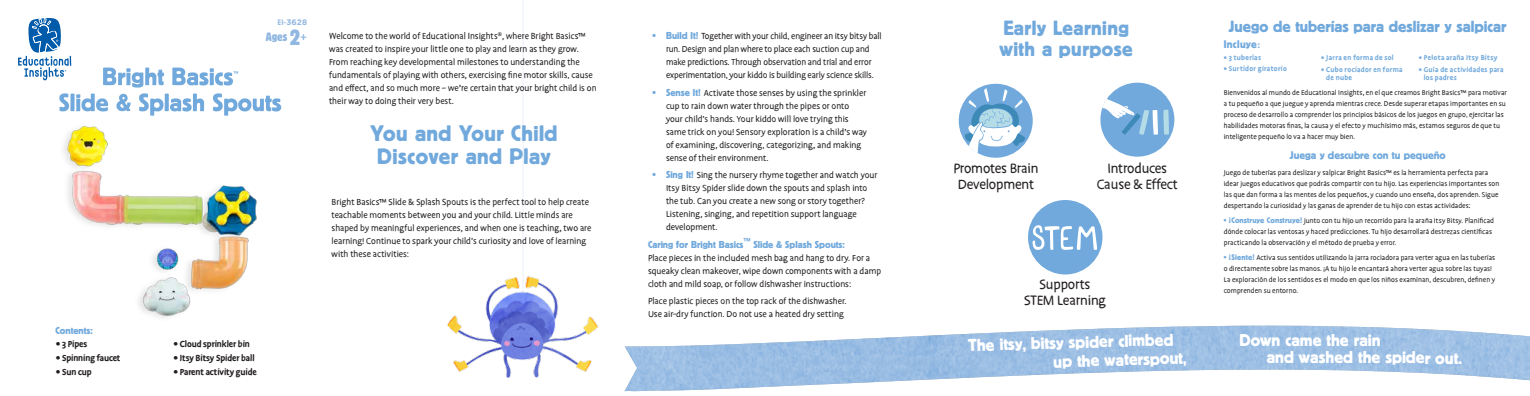
<style>
.page{position:relative;width:1530px;height:396px;background:#fff}
.page>*{position:absolute;margin:0;border:0;box-sizing:border-box;transform-origin:0 0}
.t1{font:22.2px/23.1px "Block BE";letter-spacing:.02em;color:#71a9dc;text-align:center}
.t2{font:20.4px/21px "Block BE";letter-spacing:.02em;color:#71a9dc}
.t3{font:17px/17.7px "Block BE";color:#fff}
.t4{font:16px "Block BE";color:#71a9dc}
.t5{font:15.5px/15.8px "Duper Pro";letter-spacing:-.01em;color:#231f20;text-align:center}
.t6{font:condensed 12px "Block BE";color:#90b7e1}
.t7{font:11px "Block BE";color:#71a9dc}
.t8{font:11px "Block BE";letter-spacing:.025em;color:#71a9dc}
.t9{font:10px/13px "Duper Pro";color:#231f20}
.t10{font:700 10px "Duper Pro";letter-spacing:-.01em;color:#231f20}
.t11{font:10px "Block BE";color:#71a9dc}
.t12{font:8px/11px "Duper Pro";letter-spacing:.01em;color:#231f20}
.t13{font:700 8px/8px "Duper Pro";letter-spacing:.04em;color:#71a9dc}
.t14{font:700 8px "Gotham Rounded";color:#90b7e1}
.s1{font-family:"Duper Pro";font-size:9px}
.s2{font-family:"Duper Pro"}
.s3{font-size:22px}
.s4{font-family:"Sketchnote Square";font-stretch:normal;font-size:11px}
.s5{font-family:"Block BE";color:#71a9dc}
.s6{font-size:9px}
</style>
<div class="page">
<svg style="left:18px;top:18px;width:263px;height:98px"></svg>
<hr style="left:523px;top:0;width:1px;height:294px;background:#71a9dc">
<img style="left:447px;top:250px;width:152px;height:128px">
<img style="left:624px;top:326px;width:906px;height:66px">
<img style="left:63px;top:125px;width:194px;height:193px">
<div style="left:959px;top:84px;width:74px;height:74px;background:#71a9dc;border-radius:50%"></div>
<svg style="left:964px;top:88px;width:61px;height:68px"></svg>
<div style="left:1100px;top:83px;width:74px;height:74px;background:#71a9dc;border-radius:50%"></div>
<svg style="left:1102px;top:99px;width:67px;height:36px"></svg>
<div style="left:1028px;top:200px;width:74px;height:75px;background:#71a9dc;border-radius:50%"></div>
<svg style="left:1032px;top:225px;width:65px;height:25px"></svg>
<p class="t11" style="left:56px;top:325px;width:39px">Contents:</p>
<p class="t10" style="left:56px;top:338px;width:33px">● 3 Pipes</p>
<p class="t10" style="left:56px;top:352px;width:66px">● Spinning faucet</p>
<p class="t10" style="left:56px;top:366px;width:37px">● Sun cup</p>
<p class="t10" style="left:174px;top:338px;width:78px">● Cloud sprinkler bin</p>
<p class="t10" style="left:174px;top:352px;width:83px">● Itsy Bitsy Spider ball</p>
<p class="t10" style="left:174px;top:366px;width:85px">● Parent activity guide</p>
<p class="t14" style="left:278px;top:16px;width:31px"><span class="s1">EI</span><span class="s2">-</span>3628</p>
<p class="t6" style="left:266px;top:30px;width:43px">Ages <span class="s3">2</span><span class="s4">+</span></p>
<h2 class="t2" style="left:1000px;top:17px;width:135px">Early Learning with a purpose</h2>
<p class="t9" style="left:652px;top:30px;width:231px;text-align:center"><span class="s5">• Build It!</span> Together with your child, engineer an itsy bitsy ball run. Design and plan where to place each suction cup and<br>make predictions. Through observation and trial and error experimentation, your kiddo is building early science skills.</p>
<p class="t9" style="left:666px;top:87px;width:203px;text-indent:-14px"><span class="s5">• Sense It!</span> Activate those senses by using the sprinkler cup to rain down water through the pipes or onto your child’s hands. Your kiddo will love trying this same trick on you! Sensory exploration is a child’s way of examining, discovering, categorizing, and making sense of their environment.</p>
<p class="t9" style="left:666px;top:169px;width:213px;text-indent:-14px"><span class="s5">• Sing It!</span> Sing the nursery rhyme together and watch your Itsy Bitsy Spider slide down the spouts and splash into the tub. Can you create a new song or story together?<br>Listening, singing, and repetition support language development.</p>
<p class="t11" style="left:648px;top:239px;width:199px">Caring for Bright Basics™ Slide &amp; Splash Spouts:</p>
<p class="t9" style="left:648px;top:252px;width:235px">Place pieces in the included mesh bag and hang to dry. For a squeaky clean makeover, wipe down components with a damp cloth and mild soap, or follow dishwasher instructions:</p>
<p class="t9" style="left:648px;top:295px;width:200px">Place plastic pieces on the top rack of the dishwasher.<br>Use air-dry function. Do not use a heated dry setting</p>
<p class="t9" style="left:329px;top:30px;width:269px">Welcome to the world of Educational Insights<sup>®</sup>, where Bright Basics™ was created to inspire your little one to play and learn as they grow.<br>From reaching key developmental milestones to understanding the fundamentals of playing with others, exercising fine motor skills, cause and effect, and so much more – we’re certain that your bright child is on their way to doing their very best.</p>
<h1 class="t1" style="left:371px;top:121px;width:188px">You and Your Child<br>Discover and Play</h1>
<p class="t9" style="left:332px;top:196px;width:261px">Bright Basics™ Slide &amp; Splash Spouts is the perfect tool to help create teachable moments between you and your child. Little minds are shaped by meaningful experiences, and when one is teaching, two are learning! Continue to spark your child’s curiosity and love of learning with these activities:</p>
<h3 class="t5" style="left:953px;top:161px;width:87px;text-align:left">Promotes Brain<br>Development</h3>
<h3 class="t5" style="left:1097px;top:161px;width:83px">Introduces<br>Cause &amp; Effect</h3>
<h3 class="t5" style="left:1024px;top:277px;width:83px">Supports<br>STEM Learning</h3>
<h3 class="t4" style="left:1229px;top:17px;width:279px">Juego de tuberías para deslizar y salpicar</h3>
<p class="t8" style="left:1224px;top:38px;width:38px">Incluye<span class="s6">:</span></p>
<p class="t13" style="left:1224px;top:54px;width:39px">• 3 tuberías</p>
<p class="t13" style="left:1224px;top:65px;width:65px">• Surtidor giratorio</p>
<p class="t13" style="left:1321px;top:54px;width:74px">• Jarra en forma de sol</p>
<p class="t13" style="left:1326px;top:66px;width:78px;text-indent:-5px">• Cubo rociador en forma de nube</p>
<p class="t13" style="left:1419px;top:54px;width:80px">• Pelota araña Itsy Bitsy</p>
<p class="t13" style="left:1424px;top:66px;width:81px;text-indent:-5px">• Guía de actividades para los padres</p>
<p class="t12" style="left:1224px;top:87px;width:285px">Bienvenidos al mundo de Educational Insights, en el que creamos Bright Basics™ para motivar a tu pequeño a que juegue y aprenda mientras crece. Desde superar etapas importantes en su proceso de desarrollo a comprender los principios básicos de los juegos en grupo, ejercitar las habilidades motoras finas, la causa y el efecto y muchísimo más, estamos seguros de que tu inteligente pequeño lo va a hacer muy bien.</p>
<p class="t12" style="left:1224px;top:168px;width:277px">Juego de tuberías para deslizar y salpicar Bright Basics™ es la herramienta perfecta para idear juegos educativos que podrás compartir con tu hijo. Las experiencias importantes son las que dan forma a las mentes de los pequeños, y cuando uno enseña, dos aprenden. Sigue despertando la curiosidad y las ganas de aprender de tu hijo con estas actividades:</p>
<p class="t12" style="left:1224px;top:216px;width:272px"><span class="s5">• ¡Construye Construye!</span> junto con tu hijo un recorrido para la araña Itsy Bitsy. Planificad dónde colocar las ventosas y haced predicciones. Tu hijo desarrollará destrezas científicas practicando la observación y el método de prueba y error.</p>
<p class="t12" style="left:1224px;top:253px;width:273px"><span class="s5">• ¡Siente!</span> Activa sus sentidos utilizando la jarra rociadora para verter agua en las tuberías o directamente sobre las manos. ¡A tu hijo le encantará ahora verter agua sobre las tuyas!<br>La exploración de los sentidos es el modo en que los niños examinan, descubren, definen y comprenden su entorno.</p>
<p class="t7" style="left:1290px;top:149px;width:157px">Juega y descubre con tu pequeño</p>
<h3 class="t3" style="left:1300px;top:326px;width:160px;text-indent:-53px">With a moo moo here<br>And a moo moo there</h3>
<h3 class="t3" style="left:968px;top:336px;width:165px;rotate:-2deg">The itsy, bitsy spider cli</h3>
<h3 class="t3" style="left:1132px;top:331px;width:43px;rotate:-1deg">mbed</h3>
<h3 class="t3" style="left:1239px;top:331px;width:143px">Down came the rain</h3>
<h3 class="t3" style="left:1053px;top:352px;width:135px;rotate:-2deg">up the waterspout,</h3>
<h3 class="t3" style="left:1267px;top:348px;width:160px">and washed the spide</h3>
<h3 class="t3" style="left:1425px;top:348px;width:39px;rotate:1deg">r out.</h3>
</div>
